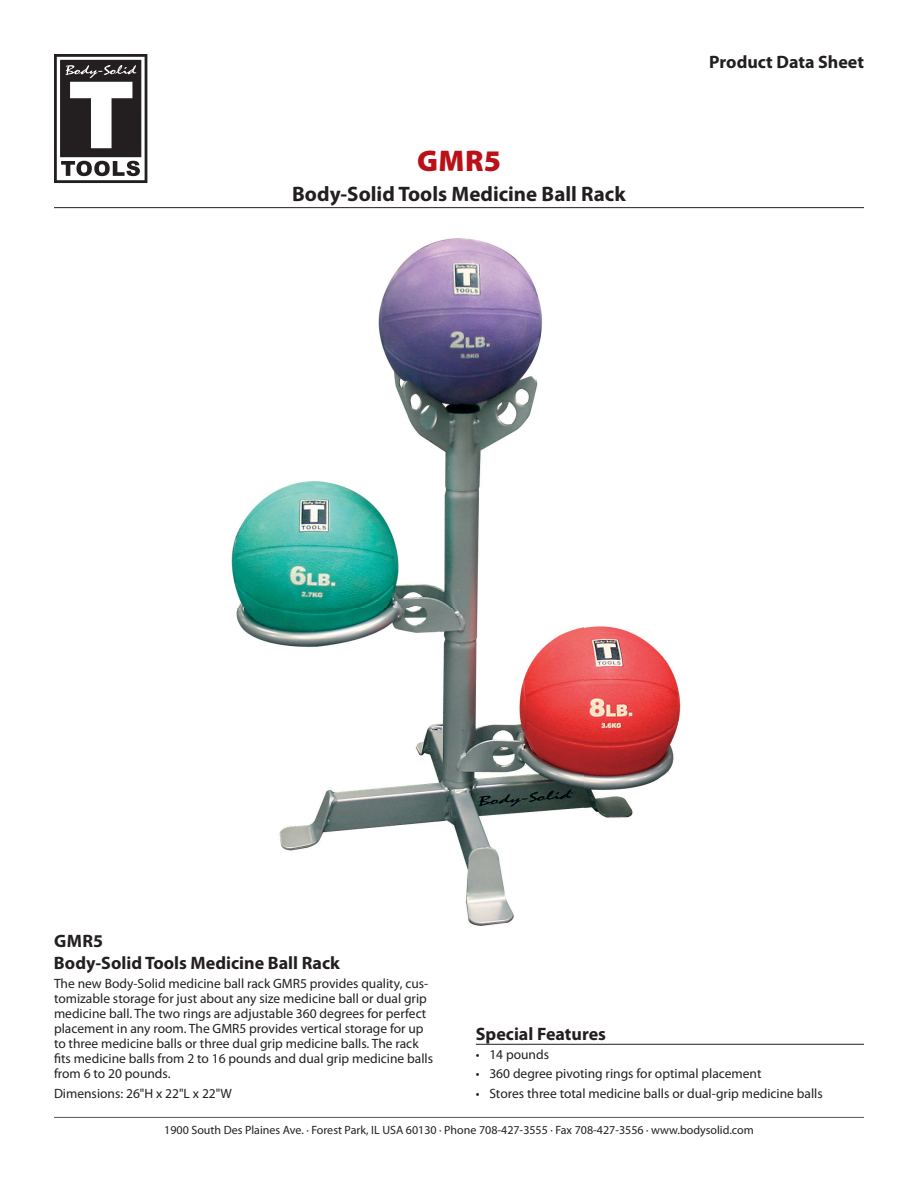
<style>
.page{position:relative;width:918px;height:1188px;background:#fff}
.page>*{position:absolute;margin:0;border:0;box-sizing:border-box;transform-origin:0 0}
.t1{font:900 30px "Myriad Pro";color:#bb1018}
.t2{font:700 21px "Myriad Pro";color:#231f20}
.t3{font:700 18px/21.6px "Myriad Pro";color:#231f20}
.t4{font:13.5px "Myriad Pro";color:#231f20}
.t5{font:12px "Myriad Pro";color:#231f20}
</style>
<div class="page">
<svg style="left:54px;top:54px;width:93px;height:129px"></svg>
<hr style="left:54px;top:1117px;width:810px;height:1px;background:#57585a">
<hr style="left:54px;top:207px;width:810px;height:1px;background:#231f20">
<hr style="left:476px;top:1044px;width:388px;height:1px;background:#231f20">
<img style="left:231px;top:238px;width:450px;height:688px">
<h1 class="t1" style="left:417px;top:144px;width:86px">GMR5</h1>
<h2 class="t2" style="left:292px;top:180px;width:335px">Body-Solid Tools Medicine Ball Rack</h2>
<h3 class="t3" style="left:709px;top:50px;width:156px">Product Data Sheet</h3>
<h3 class="t3" style="left:54px;top:930px;width:288px">GMR5<br>Body-Solid Tools Medicine Ball Rack</h3>
<p class="t4" style="left:54px;top:975px;width:376px">The new Body-Solid medicine ball rack GMR5 provides quality, cus-</p>
<p class="t4" style="left:54px;top:990px;width:374px">tomizable storage for just about any size medicine ball or dual grip</p>
<p class="t4" style="left:54px;top:1005px;width:374px">medicine ball. The two rings are adjustable 360 degrees for perfect</p>
<p class="t4" style="left:54px;top:1020px;width:371px">placement in any room. The GMR5 provides vertical storage for up</p>
<p class="t4" style="left:54px;top:1035px;width:366px">to three medicine balls or three dual grip medicine balls. The rack</p>
<p class="t4" style="left:61px;top:1050px;width:374px">ts medicine balls from 2 to 16 pounds and dual grip medicine balls</p>
<p class="t4" style="left:54px;top:1065px;width:118px">from 6 to 20 pounds.</p>
<p class="t4" style="left:54px;top:1085px;width:180px">Dimensions: 26"H x 22"L x 22"W</p>
<h3 class="t3" style="left:476px;top:1022px;width:132px">Special Features</h3>
<p class="t4" style="left:476px;top:1046px;width:75px">• 14 pounds</p>
<p class="t4" style="left:476px;top:1065px;width:287px">• 360 degree pivoting rings for optimal placement</p>
<p class="t4" style="left:476px;top:1085px;width:348px">• Stores three total medicine balls or dual-grip medicine balls</p>
<p class="t5" style="left:164px;top:1123px;width:591px">1900 South Des Plaines Ave. · Forest Park, IL USA 60130 · Phone 708-427-3555 · Fax 708-427-3556 · www.bodysolid.com</p>
</div>
